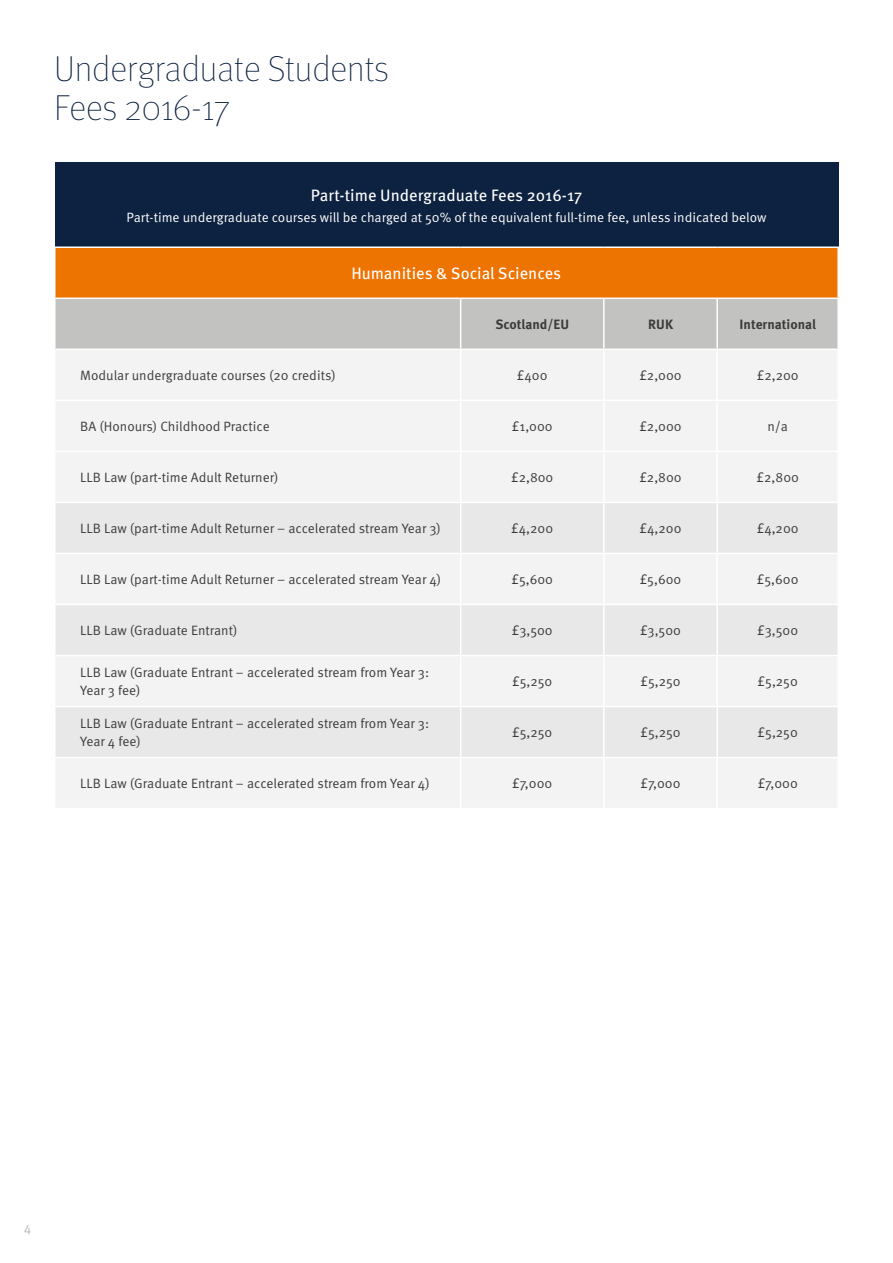
<style>
.page{position:relative;width:893px;height:1263px;background:#fff}
.page>*{position:absolute;margin:0;border:0;box-sizing:border-box;transform-origin:0 0}
.t1{font:100 36px/39px "Meta OT";color:#0d2240}
.t2{font:16.5px "Meta OT";color:#fff}
.t3{font:13.5px/18px "Meta OT Norm";color:#3c3c3b}
.t4{font:13.5px "Meta OT Norm";color:#fff}
.t5{font:700 13.5px "Meta OT";color:#3c3c3b}
.t6{font:13.5px "Meta OT Norm";color:#bababa}
</style>
<div class="page">
<div style="left:55px;top:162px;width:783px;height:85px;background:#0d2240"></div>
<div style="left:55px;top:247px;width:783px;height:51px;background:#ee7402"></div>
<div style="left:56px;top:299px;width:781px;height:50px;background:#c2c2c1"></div>
<div style="left:56px;top:350px;width:781px;height:458px;background:#f4f3f3"></div>
<svg style="left:56px;top:503px;width:781px;height:254px;fill:#e8e8e8"></svg>
<hr style="left:54px;top:246px;width:407px;height:2px;background:#fff">
<hr style="left:54px;top:248px;width:2px;height:50px;background:#fff">
<hr style="left:461px;top:246px;width:143px;height:2px;background:#fff">
<hr style="left:604px;top:246px;width:113px;height:2px;background:#fff">
<hr style="left:717px;top:246px;width:122px;height:2px;background:#fff">
<hr style="left:837px;top:248px;width:2px;height:50px;background:#fff">
<hr style="left:460px;top:299px;width:1px;height:50px;background:#fff">
<hr style="left:603px;top:299px;width:2px;height:50px;background:#fff">
<hr style="left:716px;top:299px;width:2px;height:50px;background:#fff">
<hr style="left:460px;top:350px;width:1px;height:50px;background:#fff">
<hr style="left:603px;top:350px;width:2px;height:50px;background:#fff">
<hr style="left:716px;top:350px;width:2px;height:50px;background:#fff">
<hr style="left:54px;top:400px;width:407px;height:1px;background:#fff">
<hr style="left:461px;top:400px;width:143px;height:1px;background:#fff">
<hr style="left:460px;top:401px;width:1px;height:50px;background:#fff">
<hr style="left:604px;top:400px;width:113px;height:1px;background:#fff">
<hr style="left:603px;top:401px;width:2px;height:50px;background:#fff">
<hr style="left:717px;top:400px;width:122px;height:1px;background:#fff">
<hr style="left:716px;top:401px;width:2px;height:50px;background:#fff">
<hr style="left:54px;top:451px;width:407px;height:1px;background:#fff">
<hr style="left:461px;top:451px;width:143px;height:1px;background:#fff">
<hr style="left:460px;top:452px;width:1px;height:50px;background:#fff">
<hr style="left:604px;top:451px;width:113px;height:1px;background:#fff">
<hr style="left:603px;top:452px;width:2px;height:50px;background:#fff">
<hr style="left:717px;top:451px;width:122px;height:1px;background:#fff">
<hr style="left:716px;top:452px;width:2px;height:50px;background:#fff">
<hr style="left:54px;top:502px;width:407px;height:1px;background:#fff">
<hr style="left:461px;top:502px;width:143px;height:1px;background:#fff">
<hr style="left:460px;top:503px;width:1px;height:50px;background:#fff">
<hr style="left:604px;top:502px;width:113px;height:1px;background:#fff">
<hr style="left:603px;top:503px;width:2px;height:50px;background:#fff">
<hr style="left:717px;top:502px;width:122px;height:1px;background:#fff">
<hr style="left:716px;top:503px;width:2px;height:50px;background:#fff">
<hr style="left:54px;top:553px;width:407px;height:1px;background:#fff">
<hr style="left:461px;top:553px;width:143px;height:1px;background:#fff">
<hr style="left:460px;top:554px;width:1px;height:50px;background:#fff">
<hr style="left:604px;top:553px;width:113px;height:1px;background:#fff">
<hr style="left:603px;top:554px;width:2px;height:50px;background:#fff">
<hr style="left:717px;top:553px;width:122px;height:1px;background:#fff">
<hr style="left:716px;top:554px;width:2px;height:50px;background:#fff">
<hr style="left:54px;top:604px;width:407px;height:1px;background:#fff">
<hr style="left:461px;top:604px;width:143px;height:1px;background:#fff">
<hr style="left:460px;top:605px;width:1px;height:50px;background:#fff">
<hr style="left:604px;top:604px;width:113px;height:1px;background:#fff">
<hr style="left:603px;top:605px;width:2px;height:50px;background:#fff">
<hr style="left:717px;top:604px;width:122px;height:1px;background:#fff">
<hr style="left:716px;top:605px;width:2px;height:50px;background:#fff">
<hr style="left:54px;top:655px;width:407px;height:1px;background:#fff">
<hr style="left:461px;top:655px;width:143px;height:1px;background:#fff">
<hr style="left:460px;top:656px;width:1px;height:50px;background:#fff">
<hr style="left:604px;top:655px;width:113px;height:1px;background:#fff">
<hr style="left:603px;top:656px;width:2px;height:50px;background:#fff">
<hr style="left:717px;top:655px;width:122px;height:1px;background:#fff">
<hr style="left:716px;top:656px;width:2px;height:50px;background:#fff">
<hr style="left:54px;top:706px;width:407px;height:1px;background:#fff">
<hr style="left:461px;top:706px;width:143px;height:1px;background:#fff">
<hr style="left:460px;top:707px;width:1px;height:50px;background:#fff">
<hr style="left:604px;top:706px;width:113px;height:1px;background:#fff">
<hr style="left:603px;top:707px;width:2px;height:50px;background:#fff">
<hr style="left:717px;top:706px;width:122px;height:1px;background:#fff">
<hr style="left:716px;top:707px;width:2px;height:50px;background:#fff">
<hr style="left:54px;top:757px;width:407px;height:1px;background:#fff">
<hr style="left:461px;top:757px;width:143px;height:1px;background:#fff">
<hr style="left:460px;top:758px;width:1px;height:50px;background:#fff">
<hr style="left:604px;top:757px;width:113px;height:1px;background:#fff">
<hr style="left:603px;top:758px;width:2px;height:50px;background:#fff">
<hr style="left:717px;top:757px;width:122px;height:1px;background:#fff">
<hr style="left:716px;top:758px;width:2px;height:50px;background:#fff">
<h1 class="t1" style="left:54px;top:50px;width:336px">Undergraduate Students<br>Fees 2016-17</h1>
<p class="t2" style="left:311px;top:185px;width:273px">Part-time Undergraduate Fees 2016-17</p>
<p class="t4" style="left:126px;top:209px;width:641px">Part-time undergraduate courses will be charged at 50% of the equivalent full-time fee, unless indicated below</p>
<p class="t2" style="left:351px;top:263px;width:211px">Humanities &amp; Social Sciences</p>
<p class="t5" style="left:495px;top:316px;width:75px">Scotland/EU</p>
<p class="t5" style="left:648px;top:316px;width:26px">RUK</p>
<p class="t5" style="left:740px;top:316px;width:78px">International</p>
<p class="t3" style="left:80px;top:366px;width:257px">Modular undergraduate courses (20 credits)</p>
<p class="t3" style="left:517px;top:366px;width:32px">£400</p>
<p class="t3" style="left:639px;top:366px;width:44px">£2,000</p>
<p class="t3" style="left:757px;top:366px;width:44px">£2,200</p>
<p class="t3" style="left:80px;top:417px;width:191px">BA (Honours) Childhood Practice</p>
<p class="t3" style="left:512px;top:417px;width:42px">£1,000</p>
<p class="t3" style="left:639px;top:417px;width:44px">£2,000</p>
<p class="t3" style="left:767px;top:417px;width:22px">n/a</p>
<p class="t3" style="left:80px;top:468px;width:200px">LLB Law (part-time Adult Returner)</p>
<p class="t3" style="left:511px;top:468px;width:44px">£2,800</p>
<p class="t3" style="left:639px;top:468px;width:44px">£2,800</p>
<p class="t3" style="left:756px;top:468px;width:44px">£2,800</p>
<p class="t3" style="left:80px;top:519px;width:362px">LLB Law (part-time Adult Returner – accelerated stream Year 3)</p>
<p class="t3" style="left:511px;top:519px;width:43px">£4,200</p>
<p class="t3" style="left:640px;top:519px;width:43px">£4,200</p>
<p class="t3" style="left:757px;top:519px;width:43px">£4,200</p>
<p class="t3" style="left:80px;top:571px;width:363px">LLB Law (part-time Adult Returner – accelerated stream Year 4)</p>
<p class="t3" style="left:511px;top:571px;width:43px">£5,600</p>
<p class="t3" style="left:640px;top:571px;width:43px">£5,600</p>
<p class="t3" style="left:757px;top:571px;width:43px">£5,600</p>
<p class="t3" style="left:80px;top:622px;width:159px">LLB Law (Graduate Entrant)</p>
<p class="t3" style="left:512px;top:622px;width:42px">£3,500</p>
<p class="t3" style="left:640px;top:622px;width:42px">£3,500</p>
<p class="t3" style="left:757px;top:622px;width:42px">£3,500</p>
<p class="t3" style="left:80px;top:664px;width:350px">LLB Law (Graduate Entrant – accelerated stream from Year 3:<br>Year 3 fee)</p>
<p class="t3" style="left:512px;top:673px;width:42px">£5,250</p>
<p class="t3" style="left:640px;top:673px;width:42px">£5,250</p>
<p class="t3" style="left:758px;top:673px;width:42px">£5,250</p>
<p class="t3" style="left:80px;top:715px;width:350px">LLB Law (Graduate Entrant – accelerated stream from Year 3:<br>Year 4 fee)</p>
<p class="t3" style="left:512px;top:724px;width:42px">£5,250</p>
<p class="t3" style="left:640px;top:724px;width:42px">£5,250</p>
<p class="t3" style="left:758px;top:724px;width:42px">£5,250</p>
<p class="t3" style="left:80px;top:775px;width:351px">LLB Law (Graduate Entrant – accelerated stream from Year 4)</p>
<p class="t3" style="left:512px;top:775px;width:42px">£7,000</p>
<p class="t3" style="left:640px;top:775px;width:42px">£7,000</p>
<p class="t3" style="left:758px;top:775px;width:42px">£7,000</p>
<p class="t6" style="left:24px;top:1221px;width:9px">4</p>
</div>
